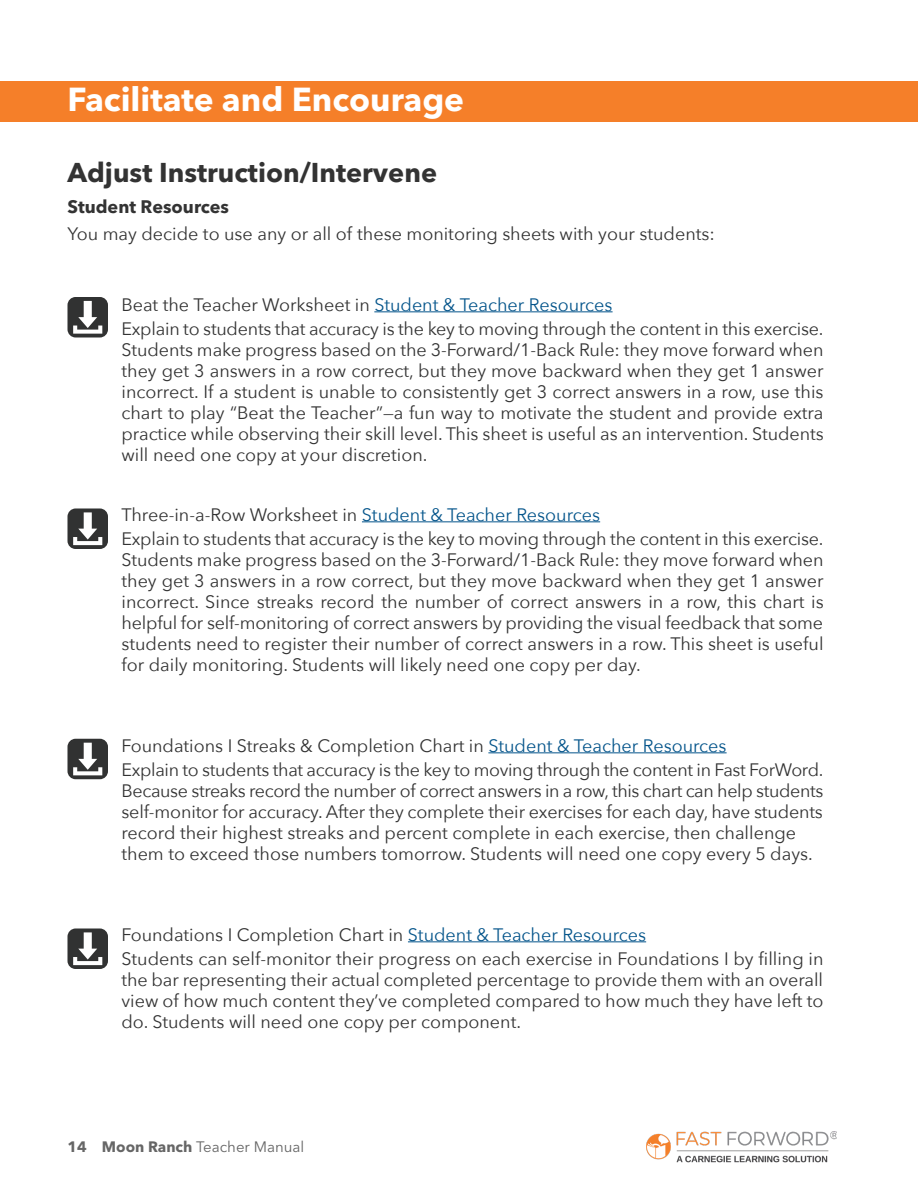
<style>
.page{position:relative;width:918px;height:1188px;background:#fff}
.page>*{position:absolute;margin:0;border:0;box-sizing:border-box;transform-origin:0 0}
.t1{font:700 33px "Avenir Next LT Pro";color:#fff}
.edited{font:700 27px "Avenir Next LT Pro";color:#333}
.edited-2{font:18px/21px "Avenir Next";color:#333;text-align:justify}
.edited-3{font:18px "Avenir Next";letter-spacing:-.02em;color:#333}
.edited-4{font:700 18px "Avenir Next LT Pro";color:#333}
.t2{font:15px "Avenir Next LT Pro";color:#666}
.s1{color:#05558b}
.s2{font-weight:700}
</style>
<div class="page">
<div style="left:68px;top:508px;width:40px;height:41px;background:#313232;border-radius:8px"></div>
<svg style="left:73px;top:512px;width:29px;height:33px"></svg>
<div style="left:68px;top:739px;width:40px;height:40px;background:#313232;border-radius:8px"></div>
<svg style="left:73px;top:743px;width:29px;height:32px"></svg>
<div style="left:68px;top:928px;width:40px;height:41px;background:#313232;border-radius:8px"></div>
<svg style="left:73px;top:932px;width:29px;height:33px"></svg>
<div style="left:68px;top:297px;width:40px;height:40px;background:#313232;border-radius:8px"></div>
<svg style="left:73px;top:301px;width:29px;height:33px"></svg>
<img style="left:646px;top:1132px;width:191px;height:31px">
<div style="left:0;top:81px;width:918px;height:41px;background:#f57f29"></div>
<hr style="left:374px;top:311px;width:239px;height:1px;background:#05558b">
<hr style="left:362px;top:521px;width:238px;height:1px;background:#05558b">
<hr style="left:488px;top:752px;width:239px;height:1px;background:#05558b">
<hr style="left:408px;top:941px;width:238px;height:1px;background:#05558b">
<h1 class="t1" style="left:68px;top:80px;width:398px">Facilitate and Encourage</h1>
<p class="edited" style="left:68px;top:156px;width:371px">Adjust Instruction/Intervene</p>
<p class="edited-4" style="left:68px;top:196px;width:163px">Student Resources</p>
<p class="edited-2" style="left:68px;top:223px;width:649px">You may decide to use any or all of these monitoring sheets with your students:</p>
<p class="edited-2" style="left:122px;top:293px;width:493px">Beat the Teacher Worksheet in <span class="s1">Student &amp; Teacher Resources</span></p>
<p class="edited-2" style="left:122px;top:317px;width:704px">Explain to students that accuracy is the key to moving through the content in this exercise.<br>Students make progress based on the 3-Forward/1-Back Rule: they move forward when they get 3 answers in a row correct, but they move backward when they get 1 answer incorrect. If a student is unable to consistently get 3 correct answers in a row, use this chart to play “Beat the Teacher”—a fun way to motivate the student and provide extra practice while observing their skill level. This sheet is useful as an intervention. Students will need one copy at your discretion.</p>
<p class="edited-2" style="left:122px;top:503px;width:480px">Three-in-a-Row Worksheet in <span class="s1">Student &amp; Teacher Resources</span></p>
<p class="edited-2" style="left:122px;top:527px;width:704px">Explain to students that accuracy is the key to moving through the content in this exercise.<br>Students make progress based on the 3-Forward/1-Back Rule: they move forward when they get 3 answers in a row correct, but they move backward when they get 1 answer incorrect. Since streaks record the number of correct answers in a row, this chart is helpful for self-monitoring of correct answers by providing the visual feedback that some students need to register their number of correct answers in a row. This sheet is useful for daily monitoring. Students will likely need one copy per day.</p>
<p class="edited-2" style="left:122px;top:734px;width:607px">Foundations I Streaks &amp; Completion Chart in <span class="s1">Student &amp; Teacher Resources</span></p>
<p class="edited-3" style="left:122px;top:754px;width:703px">Explain to students that accuracy is the key to moving through the content in Fast ForWord.</p>
<p class="edited-3" style="left:122px;top:775px;width:703px">Because streaks record the number of correct answers in a row, this chart can help students</p>
<p class="edited-2" style="left:122px;top:800px;width:703px">self-monitor for accuracy. After they complete their exercises for each day, have students</p>
<p class="edited-2" style="left:122px;top:821px;width:676px">record their highest streaks and percent complete in each exercise, then challenge</p>
<p class="edited-2" style="left:122px;top:842px;width:693px">them to exceed those numbers tomorrow. Students will need one copy every 5 days.</p>
<p class="edited-2" style="left:122px;top:923px;width:526px">Foundations I Completion Chart in <span class="s1">Student &amp; Teacher Resources</span></p>
<p class="edited-2" style="left:122px;top:947px;width:704px">Students can self-monitor their progress on each exercise in Foundations I by filling in the bar representing their actual completed percentage to provide them with an overall view of how much content they’ve completed compared to how much they have left to do. Students will need one copy per component.</p>
<p class="t2" style="left:68px;top:1138px;width:238px"><span class="s2">14 Moon Ranch</span> Teacher Manual</p>
</div>
